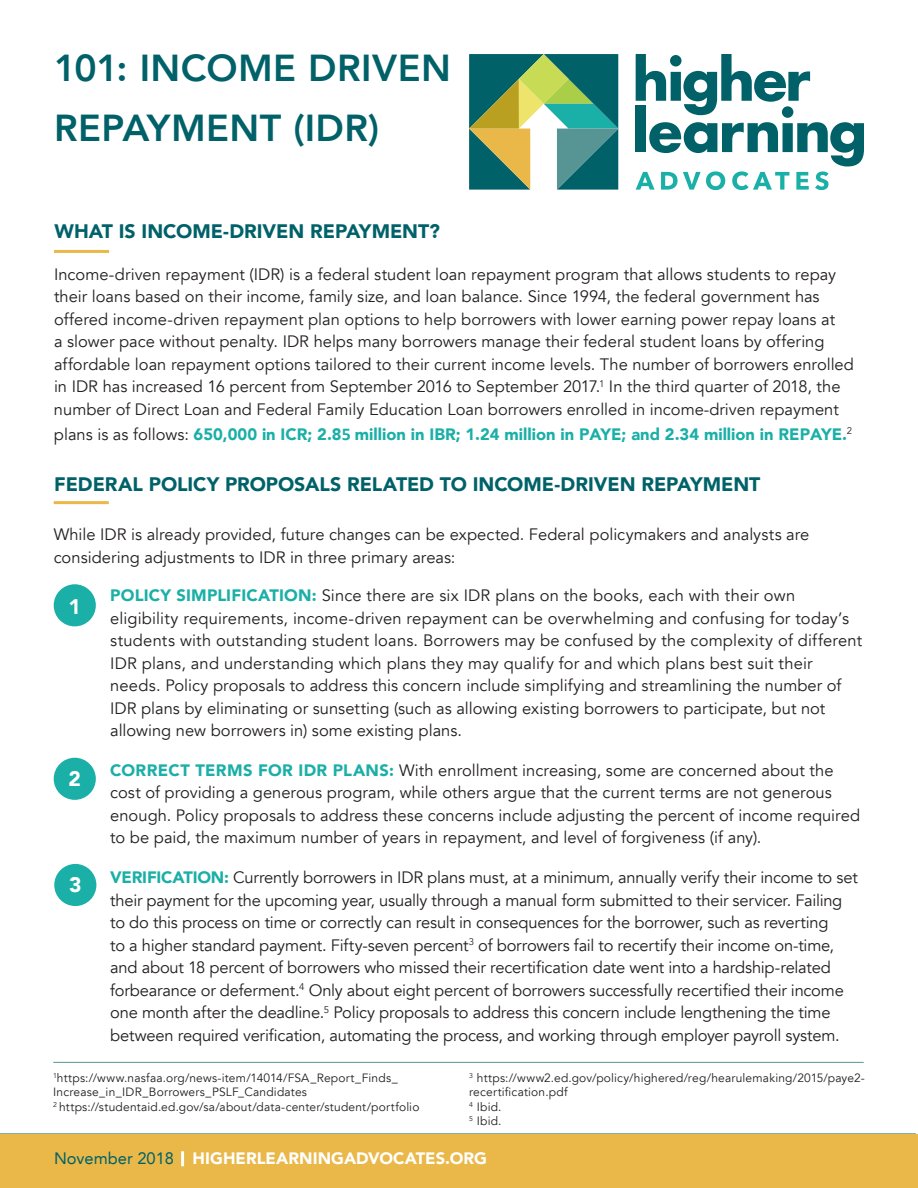
<style>
.page{position:relative;width:918px;height:1188px;background:#fff}
.page>*{position:absolute;margin:0;border:0;box-sizing:border-box;transform-origin:0 0}
.t1{font:800 37.5px/60px "Avenir";letter-spacing:.01em;color:#006169}
.t2{font:900 21px "Avenir";color:#fff}
.t3{font:900 19.5px "Avenir LT";color:#006169}
.t4{font:16.5px/22.5px "Avenir";color:#231f20}
.t5{font:900 16.5px "Avenir";color:#1aafa7}
.t6{font:900 16.5px "Avenir LT";letter-spacing:.005em;color:#fff}
.t7{font:12px/14.4px "Avenir LT";letter-spacing:.015em;color:#231f20}
.s1{font-weight:400;color:#231f20}
.s2{font-family:"Calibri";font-weight:700;font-size:18px}
.s3{font-weight:900;color:#1aafa7}
.s4{font-weight:400;color:#006169}
</style>
<div class="page">
<svg style="left:636px;top:54px;width:228px;height:136px"></svg>
<svg style="left:469px;top:54px;width:149px;height:136px;background:#609779"></svg>
<hr style="left:54px;top:250px;width:55px;height:3px;background:#eab848">
<hr style="left:53px;top:1062px;width:811px;height:1px;background:#579494">
<hr style="left:54px;top:501px;width:55px;height:3px;background:#eab848">
<div style="left:54px;top:584px;width:42px;height:42px;background:#1aafa7;border-radius:50%"></div>
<div style="left:54px;top:758px;width:42px;height:42px;background:#1aafa7;border-radius:50%"></div>
<div style="left:54px;top:864px;width:42px;height:42px;background:#1aafa7;border-radius:50%"></div>
<div style="left:0;top:1134px;width:918px;height:54px;background:#eab848"></div>
<hr style="left:181px;top:1151px;width:3px;height:15px;background:#fff">
<p class="t1" style="left:54px;top:38px;width:398px">101: INCOME DRIVEN<br>REPAYMENT (IDR)</p>
<p class="t3" style="left:55px;top:219px;width:387px">WHAT IS INCOME-DRIVEN REPAYMENT?</p>
<p class="t4" style="left:54px;top:263px;width:802px">Income-driven repayment (IDR) is a federal student loan repayment program that allows students to repay their loans based on their income, family size, and loan balance. Since 1994, the federal government has offered income-driven repayment plan options to help borrowers with lower earning power repay loans at<br>a slower pace without penalty. IDR helps many borrowers manage their federal student loans by offering affordable loan repayment options tailored to their current income levels. The number of borrowers enrolled in IDR has increased 16 percent from September 2016 to September 2017.<sup>1</sup> In the third quarter of 2018, the number of Direct Loan and Federal Family Education Loan borrowers enrolled in income-driven repayment</p>
<p class="t5" style="left:54px;top:420px;width:800px"><span class="s1">plans is as follows:</span> 650,000 in ICR; 2.8<span class="s2">5</span> million in IBR; 1.24 million in PAYE; and 2.34 million in REPAYE.<sup>2</sup></p>
<p class="t3" style="left:54px;top:472px;width:708px">FEDERAL POLICY PROPOSALS RELATED TO INCOME-DRIVEN REPAYMENT</p>
<p class="t4" style="left:54px;top:524px;width:757px">While IDR is already provided, future changes can be expected. Federal policymakers and analysts are considering adjustments to IDR in three primary areas:</p>
<p class="t2" style="left:69px;top:588px;width:14px">1</p>
<p class="t4" style="left:110px;top:584px;width:754px"><span class="s3">POLICY SIMPLIFICATION:</span> Since there are six IDR plans on the books, each with their own eligibility requirements, income-driven repayment can be overwhelming and confusing for today’s students with outstanding student loans. Borrowers may be confused by the complexity of different IDR plans, and understanding which plans they may qualify for and which plans best suit their needs. Policy proposals to address this concern include simplifying and streamlining the number of IDR plans by eliminating or sunsetting (such as allowing existing borrowers to participate, but not allowing new borrowers in) some existing plans.</p>
<p class="t4" style="left:110px;top:759px;width:751px"><span class="s3">CORRECT TERMS FOR IDR PLANS:</span> With enrollment increasing, some are concerned about the cost of providing a generous program, while others argue that the current terms are not generous enough. Policy proposals to address these concerns include adjusting the percent of income required to be paid, the maximum number of years in repayment, and level of forgiveness (if any).</p>
<p class="t2" style="left:69px;top:760px;width:14px">2</p>
<p class="t2" style="left:69px;top:867px;width:14px">3</p>
<p class="t4" style="left:110px;top:867px;width:749px"><span class="s3">VERIFICATION:</span> Currently borrowers in IDR plans must, at a minimum, annually verify their income to set their payment for the upcoming year, usually through a manual form submitted to their servicer. Failing to do this process on time or correctly can result in consequences for the borrower, such as reverting<br>to a higher standard payment. Fifty-seven percent<sup>3</sup> of borrowers fail to recertify their income on-time, and about 18 percent of borrowers who missed their recertification date went into a hardship-related forbearance or deferment.<sup>4</sup> Only about eight percent of borrowers successfully recertified their income one month after the deadline.<sup>5</sup> Policy proposals to address this concern include lengthening the time between required verification, automating the process, and working through employer payroll system.</p>
<p class="t7" style="left:53px;top:1071px;width:346px"><sup>1</sup>https://www.nasfaa.org/news-item/14014/FSA_Report_Finds_<br>Increase_in_IDR_Borrowers_PSLF_Candidates</p>
<p class="t7" style="left:53px;top:1100px;width:368px"><sup>2</sup> https://studentaid.ed.gov/sa/about/data-center/student/portfolio</p>
<p class="t7" style="left:469px;top:1071px;width:397px"><sup>3</sup> https://www2.ed.gov/policy/highered/reg/hearulemaking/2015/paye2- recertification.pdf</p>
<p class="t7" style="left:469px;top:1100px;width:34px"><sup>4</sup> Ibid.</p>
<p class="t7" style="left:469px;top:1114px;width:34px"><sup>5</sup> Ibid.</p>
<p class="t6" style="left:54px;top:1148px;width:434px"><span class="s4">November 2018</span> HIGHERLEARNINGADVOCATES.ORG</p>
</div>
